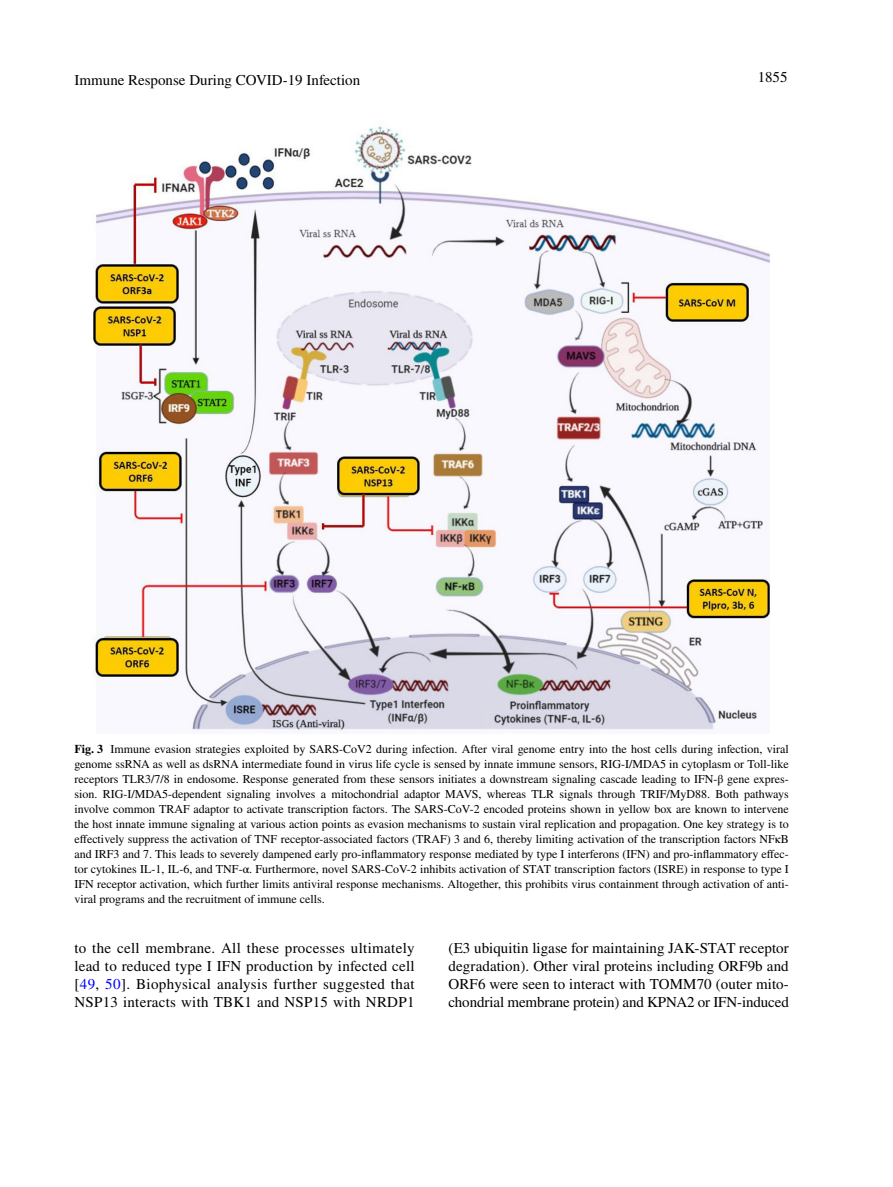
<style>
.page{position:relative;width:893px;height:1187px;background:#fff}
.page>*{position:absolute;margin:0;border:0;box-sizing:border-box;transform-origin:0 0}
.t1{font:15px/18px "STIX Regular 2";letter-spacing:.01em;color:#000;text-align:justify}
.t2{font:15px "STIX Regular 22";color:#000}
.t3{font:15px "STIX";color:#000}
.t4{font:12px/15px "STIX Regular 2";color:#000;text-align:justify}
.s1{font-family:"STIX";font-weight:700}
.s2{color:#00f}
</style>
<div class="page">
<img style="left:93px;top:125px;width:677px;height:608px">
<p class="t2" style="left:75px;top:70px;width:287px">Immune Response During COVID-19 Infection</p>
<p class="t3" style="left:758px;top:67px;width:31px">1855</p>
<p class="t4" style="left:74px;top:742px;width:716px"><span class="s1">Fig. 3</span> Immune evasion strategies exploited by SARS-CoV2 during infection. After viral genome entry into the host cells during infection, viral genome ssRNA as well as dsRNA intermediate found in virus life cycle is sensed by innate immune sensors, RIG-I/MDA5 in cytoplasm or Toll-like receptors TLR3/7/8 in endosome. Response generated from these sensors initiates a downstream signaling cascade leading to IFN-β gene expres&shy;sion. RIG-I/MDA5-dependent signaling involves a mitochondrial adaptor MAVS, whereas TLR signals through TRIF/MyD88. Both pathways involve common TRAF adaptor to activate transcription factors. The SARS-CoV-2 encoded proteins shown in yellow box are known to intervene the host innate immune signaling at various action points as evasion mechanisms to sustain viral replication and propagation. One key strategy is to effectively suppress the activation of TNF receptor-associated factors (TRAF) 3 and 6, thereby limiting activation of the transcription factors NFκB and IRF3 and 7. This leads to severely dampened early pro-inflammatory response mediated by type I interferons (IFN) and pro-inflammatory effec&shy;tor cytokines IL-1, IL-6, and TNF-α. Furthermore, novel SARS-CoV-2 inhibits activation of STAT transcription factors (ISRE) in response to type I IFN receptor activation, which further limits antiviral response mechanisms. Altogether, this prohibits virus containment through activation of anti&shy;viral programs and the recruitment of immune cells.</p>
<p class="t1" style="left:74px;top:940px;width:342px">to the cell membrane. All these processes ultimately lead to reduced type I IFN production by infected cell [<span class="s2">49</span>, <span class="s2">50</span>]. Biophysical analysis further suggested that NSP13 interacts with TBK1 and NSP15 with NRDP1</p>
<p class="t1" style="left:449px;top:940px;width:342px">(E3 ubiquitin ligase for maintaining JAK-STAT receptor degradation). Other viral proteins including ORF9b and ORF6 were seen to interact with TOMM70 (outer mito&shy;chondrial membrane protein) and KPNA2 or IFN-induced</p>
</div>
